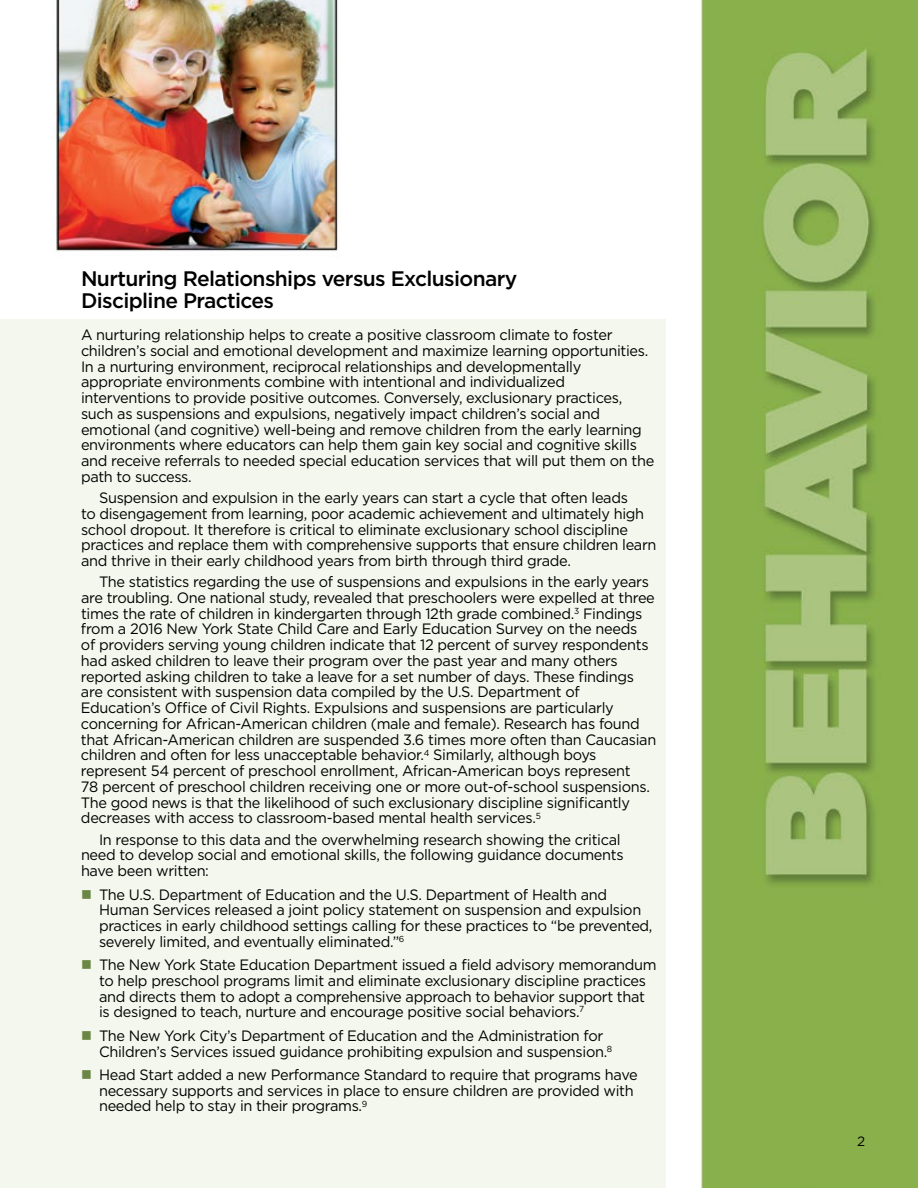
<style>
.page{position:relative;width:918px;height:1188px;background:#fff}
.page>*{position:absolute;margin:0;border:0;box-sizing:border-box;transform-origin:0 0}
.t1{font:500 21px/22.5px "Gotham";letter-spacing:-.03em;color:#000}
.t2{font:15px/15.8px "Gotham";letter-spacing:-.02em;color:#000}
.t3{font:13.5px "Gotham";color:#000}
.s1{color:#6b8745}
</style>
<div class="page">
<img style="left:54px;top:0;width:864px;height:1188px">
<div style="left:0;top:319px;width:665px;height:869px;background:#f3f7ed"></div>
<h1 class="t1" style="left:81px;top:267px;width:438px">Nurturing Relationships versus Exclusionary<br>Discipline Practices</h1>
<p class="t2" style="left:81px;top:327px;width:575px">A nurturing relationship helps to create a positive classroom climate to foster children’s social and emotional development and maximize learning opportunities.<br>In a nurturing environment, reciprocal relationships and developmentally appropriate environments combine with intentional and individualized interventions to provide positive outcomes. Conversely, exclusionary practices, such as suspensions and expulsions, negatively impact children’s social and emotional (and cognitive) well-being and remove children from the early learning environments where educators can help them gain key social and cognitive skills and receive referrals to needed special education services that will put them on the path to success.</p>
<p class="t2" style="left:81px;top:490px;width:577px;text-indent:18px">Suspension and expulsion in the early years can start a cycle that often leads<br>to disengagement from learning, poor academic achievement and ultimately high school dropout. It therefore is critical to eliminate exclusionary school discipline practices and replace them with comprehensive supports that ensure children learn and thrive in their early childhood years from birth through third grade.</p>
<p class="t2" style="left:81px;top:574px;width:577px;text-indent:18px">The statistics regarding the use of suspensions and expulsions in the early years are troubling. One national study, revealed that preschoolers were expelled at three times the rate of children in kindergarten through 12th grade combined.<sup>3</sup> Findings from a 2016 New York State Child Care and Early Education Survey on the needs<br>of providers serving young children indicate that 12 percent of survey respondents had asked children to leave their program over the past year and many others reported asking children to take a leave for a set number of days. These findings are consistent with suspension data compiled by the U.S. Department of Education’s Office of Civil Rights. Expulsions and suspensions are particularly concerning for African-American children (male and female). Research has found that African-American children are suspended 3.6 times more often than Caucasian children and often for less unacceptable behavior.<sup>4</sup> Similarly, although boys represent 54 percent of preschool enrollment, African-American boys represent<br>78 percent of preschool children receiving one or more out-of-school suspensions.<br>The good news is that the likelihood of such exclusionary discipline significantly decreases with access to classroom-based mental health services.<sup>5</sup></p>
<p class="t2" style="left:81px;top:831px;width:544px;text-indent:18px">In response to this data and the overwhelming research showing the critical need to develop social and emotional skills, the following guidance documents have been written:</p>
<p class="t2" style="left:99px;top:886px;width:555px;text-indent:-18px"><span class="s1">■</span> The U.S. Department of Education and the U.S. Department of Health and Human Services released a joint policy statement on suspension and expulsion practices in early childhood settings calling for these practices to “be prevented, severely limited, and eventually eliminated.”<sup>6</sup></p>
<p class="t2" style="left:99px;top:957px;width:559px;text-indent:-18px"><span class="s1">■</span> The New York State Education Department issued a field advisory memorandum to help preschool programs limit and eliminate exclusionary discipline practices and directs them to adopt a comprehensive approach to behavior support that is designed to teach, nurture and encourage positive social behaviors.<sup>7</sup></p>
<p class="t2" style="left:99px;top:1027px;width:515px;text-indent:-18px"><span class="s1">■</span> The New York City’s Department of Education and the Administration for<br>Children’s Services issued guidance prohibiting expulsion and suspension.<sup>8</sup></p>
<p class="t2" style="left:99px;top:1066px;width:540px;text-indent:-18px"><span class="s1">■</span> Head Start added a new Performance Standard to require that programs have necessary supports and services in place to ensure children are provided with needed help to stay in their programs.<sup>9</sup></p>
<p class="t3" style="left:857px;top:1133px;width:10px">2</p>
</div>
